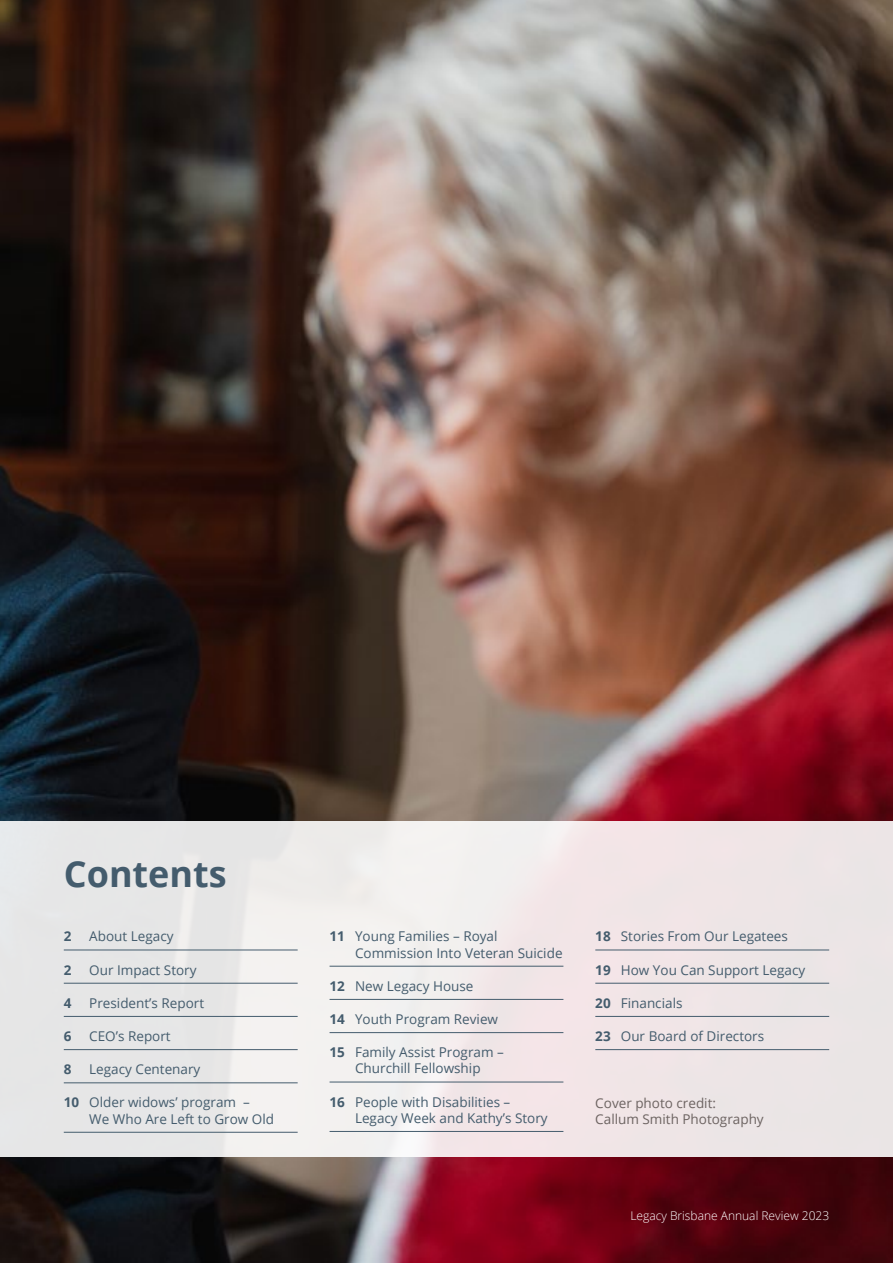
<style>
.page{position:relative;width:893px;height:1263px;background:#fff}
.page>*{position:absolute;margin:0;border:0;box-sizing:border-box;transform-origin:0 0}
.t1{font:700 36px "Open Sans";color:#445c6d}
.t2{font:13.5px/16.2px "Open Sans";color:#445c6d}
.t3{font:13.5px/16.2px "Open Sans";color:#6c6361}
.t4{font:700 13.5px "Open Sans";color:#445c6d}
.t5{font:300 12px "Open Sans";color:#fff}
.s1{font-weight:700}
</style>
<div class="page">
<img style="left:0;top:0;width:893px;height:1263px">
<div style="left:0;top:821px;width:893px;height:336px;background:#eee6e7"></div>
<hr style="left:64px;top:950px;width:234px;height:1px;background:#445c6d">
<hr style="left:64px;top:983px;width:234px;height:1px;background:#445c6d">
<hr style="left:64px;top:1016px;width:234px;height:1px;background:#445c6d">
<hr style="left:64px;top:1049px;width:234px;height:1px;background:#445c6d">
<hr style="left:64px;top:1082px;width:234px;height:1px;background:#445c6d">
<hr style="left:64px;top:1132px;width:234px;height:1px;background:#445c6d">
<hr style="left:330px;top:966px;width:233px;height:1px;background:#445c6d">
<hr style="left:330px;top:999px;width:233px;height:1px;background:#445c6d">
<hr style="left:330px;top:1032px;width:233px;height:1px;background:#445c6d">
<hr style="left:330px;top:1082px;width:233px;height:1px;background:#445c6d">
<hr style="left:330px;top:1131px;width:233px;height:1px;background:#445c6d">
<hr style="left:595px;top:950px;width:234px;height:1px;background:#445c6d">
<hr style="left:595px;top:983px;width:234px;height:1px;background:#445c6d">
<hr style="left:595px;top:1016px;width:234px;height:1px;background:#445c6d">
<hr style="left:595px;top:1049px;width:234px;height:1px;background:#445c6d">
<h1 class="t1" style="left:64px;top:848px;width:164px">Contents</h1>
<p class="t4" style="left:64px;top:927px;width:9px">2</p>
<p class="t2" style="left:89px;top:928px;width:86px">About Legacy</p>
<p class="t4" style="left:64px;top:960px;width:9px">2</p>
<p class="t2" style="left:89px;top:961px;width:109px">Our Impact Story</p>
<p class="t4" style="left:64px;top:993px;width:9px">4</p>
<p class="t2" style="left:89px;top:994px;width:116px">President’s Report</p>
<p class="t4" style="left:64px;top:1026px;width:9px">6</p>
<p class="t2" style="left:89px;top:1027px;width:83px">CEO’s Report</p>
<p class="t4" style="left:64px;top:1060px;width:9px">8</p>
<p class="t2" style="left:89px;top:1061px;width:113px">Legacy Centenary</p>
<p class="t2" style="left:89px;top:1094px;width:186px;text-indent:-26px"><span class="s1">10</span> Older widows’ program –<br>We Who Are Left to Grow Old</p>
<p class="t2" style="left:355px;top:928px;width:209px;text-indent:-26px"><span class="s1">11</span> Young Families – Royal<br>Commission Into Veteran Suicide</p>
<p class="t2" style="left:330px;top:977px;width:145px"><span class="s1">12</span> New Legacy House</p>
<p class="t2" style="left:330px;top:1010px;width:170px"><span class="s1">14</span> Youth Program Review</p>
<p class="t2" style="left:330px;top:1044px;width:176px;text-align:center"><span class="s1">15</span> Family Assist Program –<br>Churchill Fellowship</p>
<p class="t2" style="left:355px;top:1093px;width:194px;text-indent:-26px"><span class="s1">16</span> People with Disabilities –<br>Legacy Week and Kathy’s Story</p>
<p class="t2" style="left:595px;top:928px;width:194px"><span class="s1">18</span> Stories From Our Legatees</p>
<p class="t2" style="left:595px;top:961px;width:211px"><span class="s1">19</span> How You Can Support Legacy</p>
<p class="t2" style="left:595px;top:994px;width:89px"><span class="s1">20</span> Financials</p>
<p class="t2" style="left:595px;top:1027px;width:170px"><span class="s1">23</span> Our Board of Directors</p>
<p class="t3" style="left:595px;top:1094px;width:170px">Cover photo credit:<br>Callum Smith Photography</p>
<p class="t5" style="left:630px;top:1208px;width:200px">Legacy Brisbane Annual Review 2023</p>
</div>
